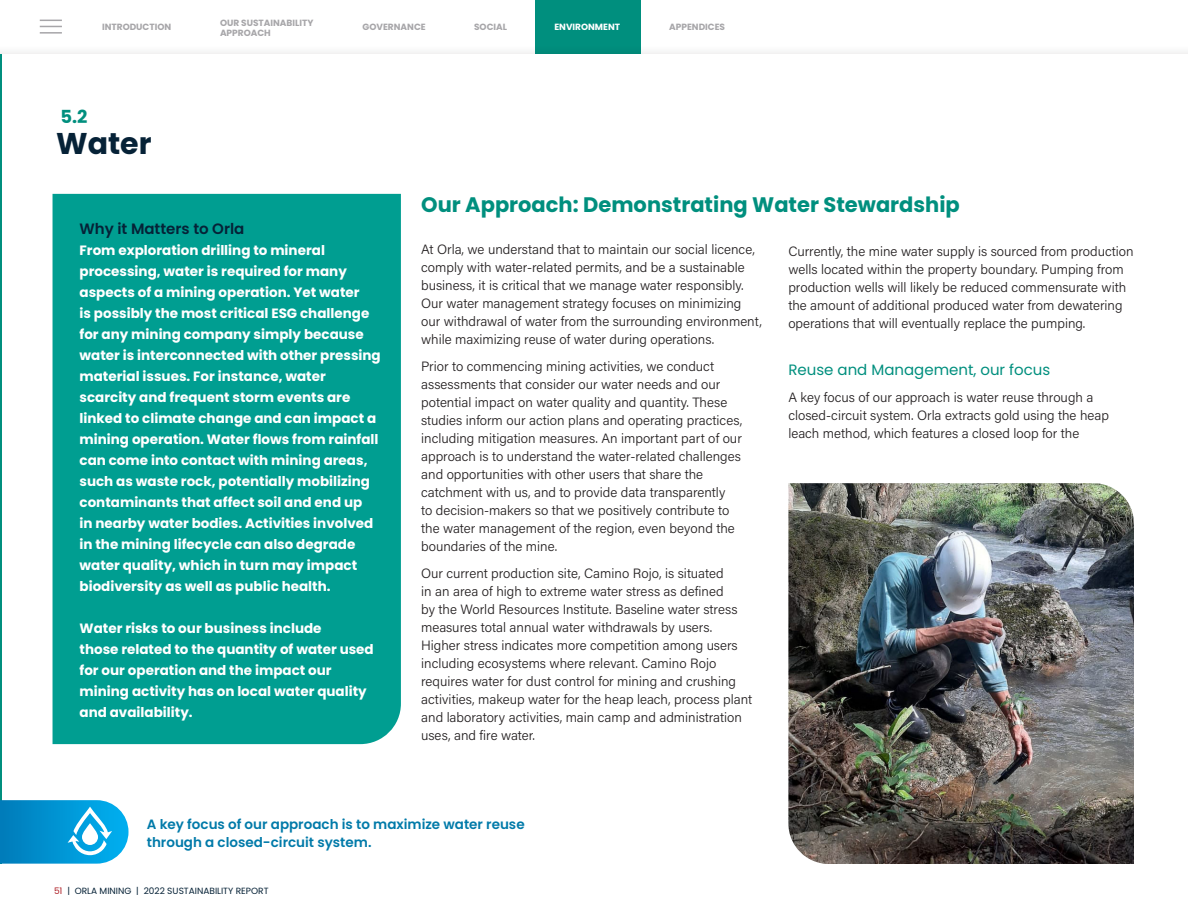
<style>
.page{position:relative;width:1188px;height:918px;background:#fff}
.page>*{position:absolute;margin:0;border:0;box-sizing:border-box;transform-origin:0 0}
.t1{font:700 30px "Poppins";color:#062237}
.t2{font:700 21px "Poppins";color:#008f7e}
.t3{font:700 18px "Poppins";color:#008f7e}
.Section_Subtitle{font:15px "Poppins";color:#008f7e}
.t4{font:600 15px "Poppins";color:#062237}
.t5{font:300 13.5px/18px "Acumin Pro";color:#231f20}
.t6{font:700 13.5px/21px "Poppins";color:#fff}
.t7{font:600 13.5px/18px "Poppins";color:#007aa9}
.t8{font:700 9px/10.5px "Poppins";color:#a7a6a9}
.t9{font:9px "Poppins";color:#062237}
.t10{font:700 9px "Poppins";color:#fff}
.s1{color:#ae1f26}
</style>
<div class="page">
<div style="left:536px;top:0;width:105px;height:54px;background:#008f7e"></div>
<svg style="left:0;top:37px;width:1188px;height:17px"></svg>
<svg style="left:40px;top:20px;width:22px;height:7px"></svg>
<hr style="left:40px;top:32px;width:22px;height:2px;background:#a7a6a9">
<hr style="left:0;top:54px;width:1px;height:810px;background:#008f7e">
<img style="left:788px;top:483px;width:346px;height:381px">
<div style="left:53px;top:194px;width:348px;height:550px;background:#009e91"></div>
<svg style="left:0;top:800px;width:129px;height:64px;background:#1fa0d8"></svg>
<svg style="left:82px;top:823px;width:16px;height:22px"></svg>
<p class="t8" style="left:220px;top:17px;width:95px">OUR SUSTAINABILITY<br>APPROACH</p>
<p class="t8" style="left:363px;top:22px;width:65px">GOVERNANCE</p>
<p class="t8" style="left:474px;top:22px;width:35px">SOCIAL</p>
<p class="t8" style="left:669px;top:22px;width:57px">APPENDICES</p>
<p class="t8" style="left:102px;top:22px;width:71px">INTRODUCTION</p>
<p class="t10" style="left:554px;top:22px;width:67px">ENVIRONMENT</p>
<p class="t3" style="left:60px;top:106px;width:29px">5.2</p>
<p class="t1" style="left:56px;top:127px;width:97px">Water</p>
<p class="t4" style="left:80px;top:220px;width:166px">Why it Matters to Orla</p>
<p class="t6" style="left:80px;top:240px;width:303px">From exploration drilling to mineral processing, water is required for many aspects of a mining operation. Yet water<br>is possibly the most critical ESG challenge for any mining company simply because water is interconnected with other pressing material issues. For instance, water scarcity and frequent storm events are linked to climate change and can impact a mining operation. Water flows from rainfall can come into contact with mining areas, such as waste rock, potentially mobilizing contaminants that affect soil and end up<br>in nearby water bodies. Activities involved in the mining lifecycle can also degrade water quality, which in turn may impact biodiversity as well as public health.</p>
<p class="t6" style="left:80px;top:618px;width:296px">Water risks to our business include<br>those related to the quantity of water used for our operation and the impact our mining activity has on local water quality and availability.</p>
<p class="t2" style="left:421px;top:192px;width:540px">Our Approach: Demonstrating Water Stewardship</p>
<p class="t5" style="left:788px;top:242px;width:347px">Currently, the mine water supply is sourced from production wells located within the property boundary. Pumping from production wells will likely be reduced commensurate with the amount of additional produced water from dewatering operations that will eventually replace the pumping.</p>
<p class="Section_Subtitle" style="left:788px;top:361px;width:263px">Reuse and Management, our focus</p>
<p class="t5" style="left:788px;top:388px;width:322px">A key focus of our approach is water reuse through a closed-circuit system. Orla extracts gold using the heap leach method, which features a closed loop for the</p>
<p class="t5" style="left:421px;top:240px;width:342px">At Orla, we understand that to maintain our social licence, comply with water-related permits, and be a sustainable business, it is critical that we manage water responsibly.<br>Our water management strategy focuses on minimizing our withdrawal of water from the surrounding environment, while maximizing reuse of water during operations.</p>
<p class="t5" style="left:421px;top:357px;width:323px">Prior to commencing mining activities, we conduct assessments that consider our water needs and our potential impact on water quality and quantity. These studies inform our action plans and operating practices, including mitigation measures. An important part of our approach is to understand the water-related challenges and opportunities with other users that share the catchment with us, and to provide data transparently<br>to decision-makers so that we positively contribute to the water management of the region, even beyond the boundaries of the mine.</p>
<p class="t5" style="left:421px;top:564px;width:333px">Our current production site, Camino Rojo, is situated<br>in an area of high to extreme water stress as defined<br>by the World Resources Institute. Baseline water stress measures total annual water withdrawals by users.<br>Higher stress indicates more competition among users including ecosystems where relevant. Camino Rojo requires water for dust control for mining and crushing activities, makeup water for the heap leach, process plant and laboratory activities, main camp and administration uses, and fire water.</p>
<p class="t7" style="left:147px;top:816px;width:379px">A key focus of our approach is to maximize water reuse through a closed-circuit system.</p>
<p class="t9" style="left:54px;top:885px;width:216px"><span class="s1">51</span> | ORLA MINING | 2022 SUSTAINABILITY REPORT</p>
</div>
